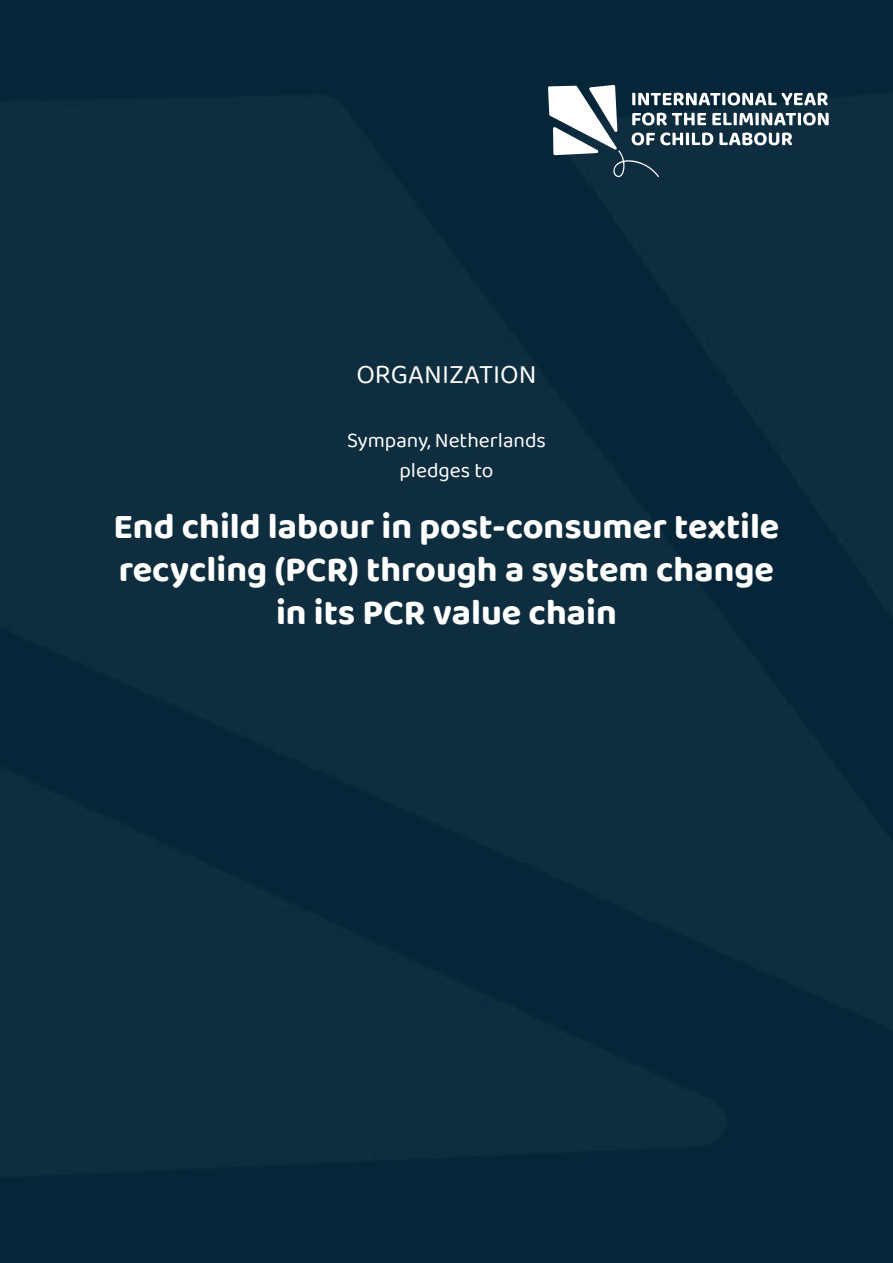
<style>
.page{position:relative;width:893px;height:1263px;background:#0e2d3f}
.page>*{position:absolute;margin:0;border:0;box-sizing:border-box;transform-origin:0 0}
.t1{font:700 36px/43.2px "Baloo 2";color:#fff;text-align:center}
.t2{font:27px "Baloo 2";color:#fff}
.t3{font:21px/30px "Baloo 2";color:#fff;text-align:center}
</style>
<div class="page">
<svg style="left:548px;top:85px;width:281px;height:92px"></svg>
<p class="t2" style="left:356px;top:356px;width:182px">ORGANIZATION</p>
<p class="t3" style="left:347px;top:426px;width:200px">Sympany, Netherlands pledges to</p>
<p class="t1" style="left:113px;top:503px;width:667px">End child labour in post-consumer textile recycling (PCR) through a system change in its PCR value chain</p>
</div>
